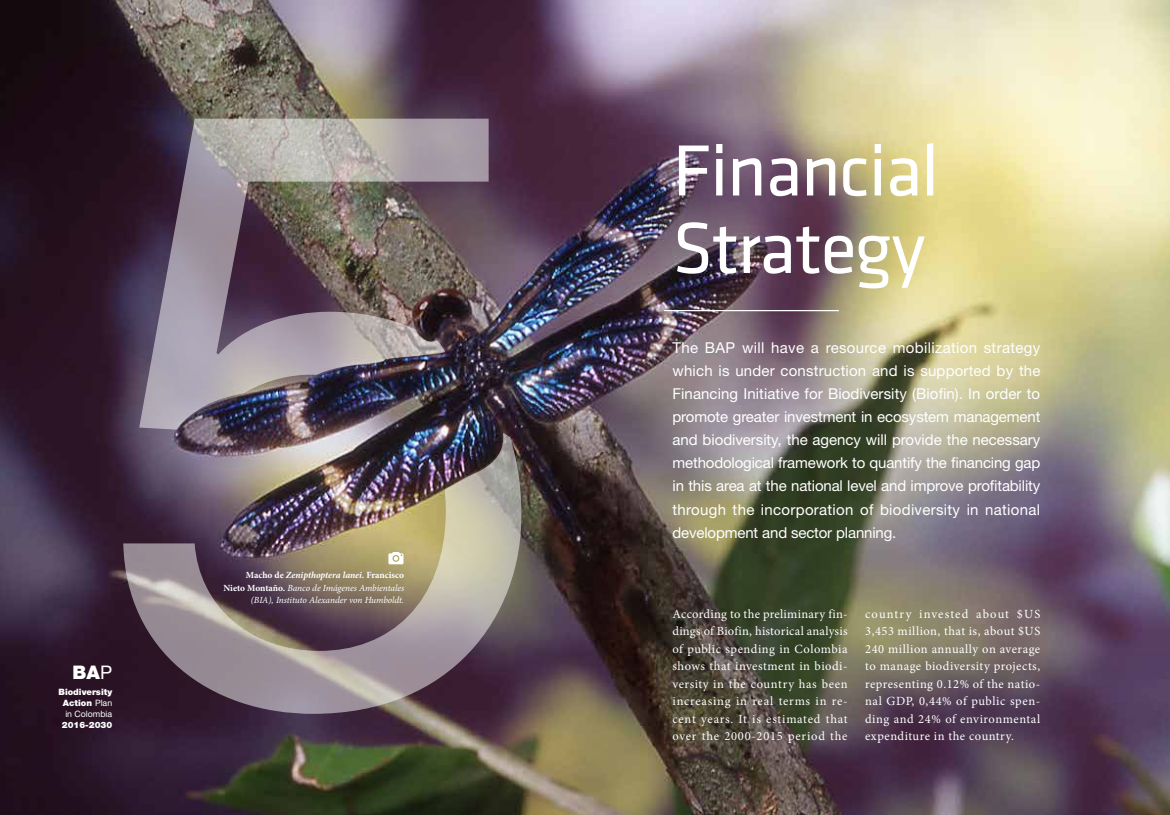
<style>
.page{position:relative;width:1170px;height:815px;background:#fff}
.page>*{position:absolute;margin:0;border:0;box-sizing:border-box;transform-origin:0 0}
.t1{font:75px/77.5px "Klavika CH";letter-spacing:-.02em;color:#fff}
.t2{font:900 18.75px "Helvetica Neue LT Std";color:#fff}
.t3{font:15px/23.1px "Helvetica Neue LT Std";letter-spacing:-.01em;color:#fff;text-align:justify}
.t4{font:12.5px/17.5px "Minion Pro";letter-spacing:.05em;color:#fff;text-align:justify}
.t5{font:italic 9.38px/12.5px "Minion Pro";letter-spacing:-.01em;color:#fff;text-align:right}
.t6{font:900 8.75px/11.2px "Helvetica Neue LT Std";color:#fff;text-align:justify}
.s1{font-weight:400}
.s2{font-weight:700;font-style:normal}
.s3{font-weight:700}
</style>
<div class="page">
<img style="left:0;top:0;width:1169px;height:815px">
<img style="left:123px;top:119px;width:398px;height:595px">
<svg style="left:388px;top:552px;width:15px;height:12px"></svg>
<hr style="left:663px;top:310px;width:175px;height:1px;background:#fff">
<h2 class="t2" style="left:73px;top:661px;width:41px">BA<span class="s1">P</span></h2>
<p class="t6" style="left:63px;top:686px;width:51px;text-indent:-4px">Biodiversity Action <span class="s1">Plan in Colombia</span></p>
<p class="t6" style="left:62px;top:720px;width:52px">2016-2030</p>
<p class="t5" style="left:223px;top:569px;width:182px"><span class="s2">Macho de</span> <span class="s3">Zenipthoptera lanei</span><span class="s2">. Francisco<br>Nieto Montaño.</span> Banco de Imágenes Ambientales (BIA), Instituto Alexander von Humboldt.</p>
<h1 class="t1" style="left:672px;top:130px;width:268px">Financial<br>Strategy</h1>
<p class="t3" style="left:672px;top:335px;width:369px">The BAP will have a resource mobilization strategy which is under construction and is supported by the Financing Initiative for Biodiversity (Biofin). In order to promote greater investment in ecosystem management and biodiversity, the agency will provide the necessary methodological framework to quantify the financing gap in this area at the national level and improve profitability through the incorporation of biodiversity in national development and sector planning.</p>
<p class="t4" style="left:672px;top:605px;width:177px">According to the preliminary fin&shy;dings of Biofin, historical analysis of public spending in Colombia shows that investment in biodi&shy;versity in the country has been increasing in real terms in re&shy;cent years. It is estimated that over the 2000-2015 period the</p>
<p class="t4" style="left:865px;top:605px;width:177px">country invested about $US 3,453 million, that is, about $US 240 million annually on average to manage biodiversity projects, representing 0.12% of the natio&shy;nal GDP, 0,44% of public spen&shy;ding and 24% of environmental expenditure in the country.</p>
</div>
